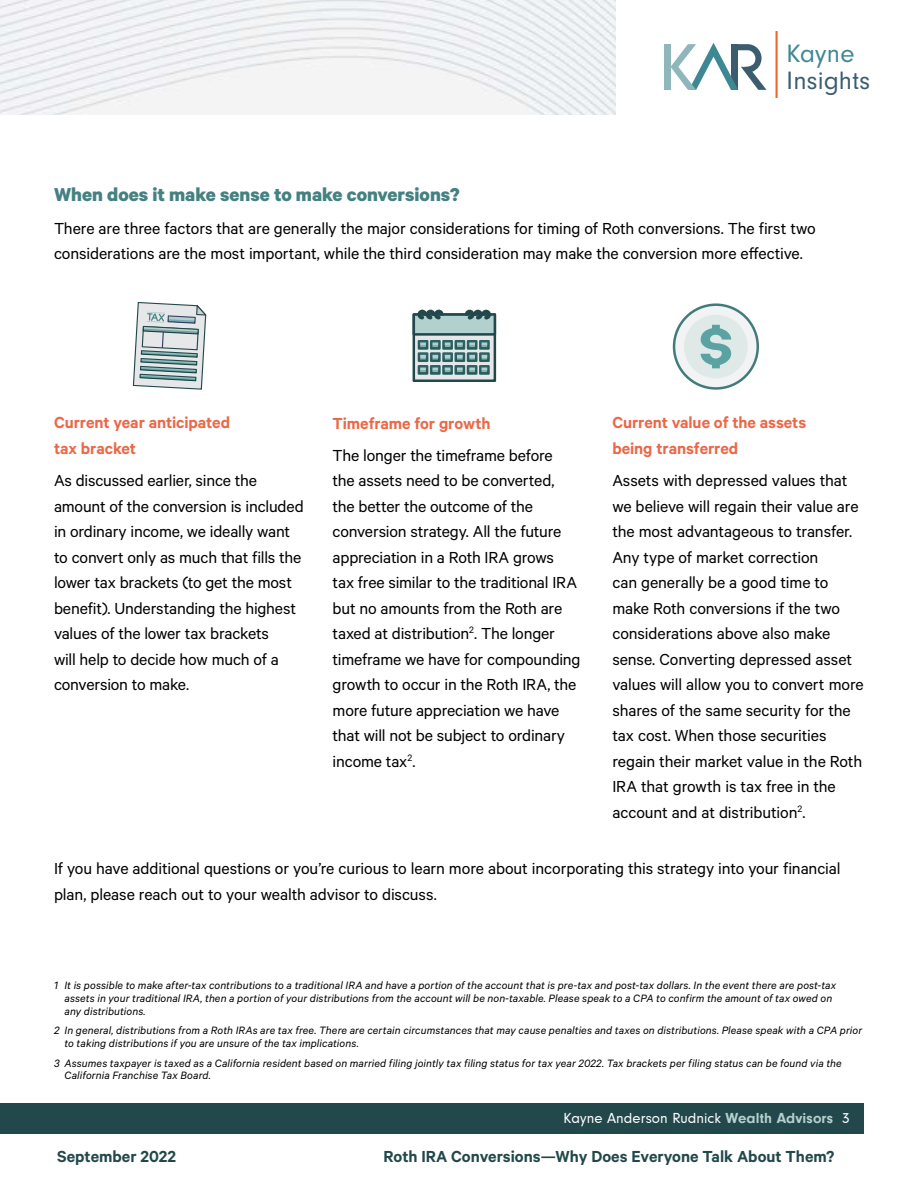
<style>
.page{position:relative;width:918px;height:1188px;background:#fff}
.page>*{position:absolute;margin:0;border:0;box-sizing:border-box;transform-origin:0 0}
.t1{font:26.1px "Neuzeit Gro";letter-spacing:.01em;color:#3b5d6f}
.t2{font:26.1px "Neuzeit Gro";letter-spacing:.005em;color:#3e8894}
.t3{font:700 21px "Calibre";color:#458182}
.t4{font:18px/25.5px "Calibre";letter-spacing:-.01em;color:#000}
.t5{font:600 18px/25.5px "Calibre";letter-spacing:-.005em;color:#ea6847}
.t6{font:600 18px "Calibre";color:#22484b}
.t7{font:15px "Neuzeit Gro";color:#fff}
.t8{font:italic 12px/12.8px "Calibre";letter-spacing:.01em;color:#000}
.s1{font-weight:700;color:#b4d1ce}
</style>
<div class="page">
<img style="left:0;top:0;width:616px;height:114px">
<div style="left:664px;top:44px;width:7px;height:46px;background:#8fb6bb"></div>
<svg style="left:671px;top:43px;width:96px;height:47px"></svg>
<hr style="left:776px;top:32px;width:2px;height:66px;background:#f26522">
<div style="left:0;top:1103px;width:864px;height:31px;background:#22484b"></div>
<svg style="left:413px;top:310px;width:83px;height:72px"></svg>
<svg style="left:133px;top:302px;width:73px;height:88px"></svg>
<div style="left:674px;top:305px;width:84px;height:83px;background:#f1f3f4;border-radius:50%"></div>
<div style="left:673px;top:303px;width:86px;height:87px;border:3px solid #437b7b;border-radius:50%"></div>
<div style="left:684px;top:315px;width:64px;height:63px;background:#dee9e8;border-radius:50%"></div>
<svg style="left:701px;top:325px;width:30px;height:43px"></svg>
<h1 class="t2" style="left:787px;top:40px;width:69px">Kayne</h1>
<h1 class="t1" style="left:787px;top:66px;width:85px">Insights</h1>
<p class="t3" style="left:54px;top:182px;width:407px">When does it make sense to make conversions?</p>
<p class="t4" style="left:54px;top:215px;width:763px">There are three factors that are generally the major considerations for timing of Roth conversions. The first two considerations are the most important, while the third consideration may make the conversion more effective.</p>
<p class="t5" style="left:54px;top:410px;width:178px">Current year anticipated tax bracket</p>
<p class="t4" style="left:54px;top:467px;width:251px">As discussed earlier, since the amount of the conversion is included in ordinary income, we ideally want to convert only as much that fills the lower tax brackets (to get the most benefit). Understanding the highest values of the lower tax brackets<br>will help to decide how much of a conversion to make.</p>
<p class="t5" style="left:333px;top:410px;width:159px">Timeframe for growth</p>
<p class="t4" style="left:333px;top:442px;width:250px">The longer the timeframe before<br>the assets need to be converted, the better the outcome of the conversion strategy. All the future appreciation in a Roth IRA grows<br>tax free similar to the traditional IRA but no amounts from the Roth are taxed at distribution<sup>2</sup>. The longer timeframe we have for compounding growth to occur in the Roth IRA, the more future appreciation we have that will not be subject to ordinary income tax<sup>2</sup>.</p>
<p class="t5" style="left:612px;top:410px;width:195px">Current value of the assets being transferred</p>
<p class="t4" style="left:612px;top:467px;width:253px">Assets with depressed values that we believe will regain their value are the most advantageous to transfer.<br>Any type of market correction<br>can generally be a good time to make Roth conversions if the two considerations above also make sense. Converting depressed asset values will allow you to convert more shares of the same security for the tax cost. When those securities regain their market value in the Roth IRA that growth is tax free in the account and at distribution<sup>2</sup>.</p>
<p class="t4" style="left:54px;top:855px;width:788px">If you have additional questions or you’re curious to learn more about incorporating this strategy into your financial plan, please reach out to your wealth advisor to discuss.</p>
<p class="t8" style="left:64px;top:979px;width:773px;text-indent:-10px">1 It is possible to make after-tax contributions to a traditional IRA and have a portion of the account that is pre-tax and post-tax dollars. In the event there are post-tax assets in your traditional IRA, then a portion of your distributions from the account will be non-taxable. Please speak to a CPA to confirm the amount of tax owed on any distributions.</p>
<p class="t8" style="left:64px;top:1024px;width:799px;text-indent:-10px">2 In general, distributions from a Roth IRAs are tax free. There are certain circumstances that may cause penalties and taxes on distributions. Please speak with a CPA prior to taking distributions if you are unsure of the tax implications.</p>
<p class="t8" style="left:64px;top:1056px;width:779px;text-indent:-10px">3 Assumes taxpayer is taxed as a California resident based on married filing jointly tax filing status for tax year 2022. Tax brackets per filing status can be found via the<br>California Franchise Tax Board.</p>
<p class="t7" style="left:564px;top:1110px;width:288px">Kayne Anderson Rudnick <span class="s1">Wealth Advisors</span> 3</p>
<p class="t6" style="left:57px;top:1145px;width:120px">September 2022</p>
<p class="t6" style="left:384px;top:1145px;width:452px">Roth IRA Conversions—Why Does Everyone Talk About Them?</p>
</div>
